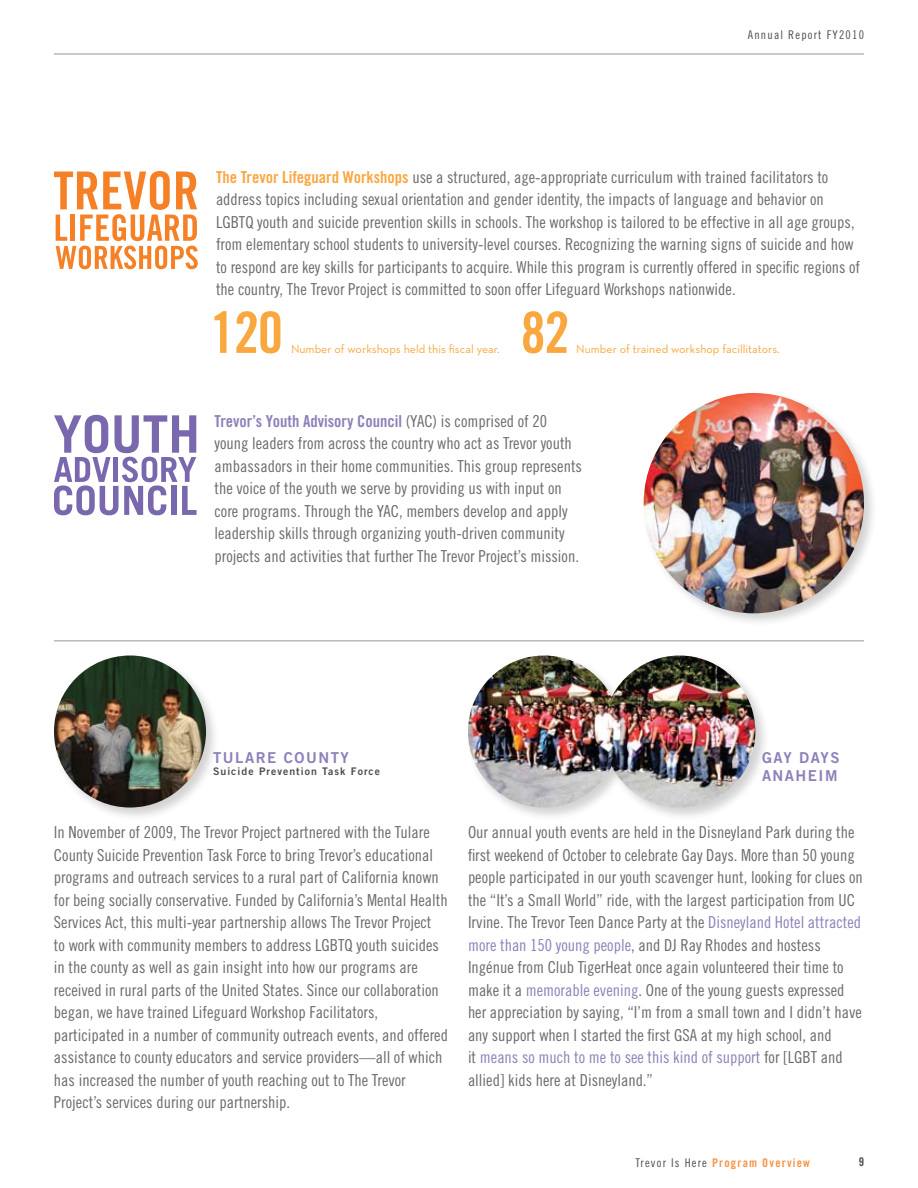
<style>
.page{position:relative;width:918px;height:1188px;background:#fff}
.page>*{position:absolute;margin:0;border:0;box-sizing:border-box;transform-origin:0 0}
.t1{font:57px "Trade Gothic LT Std Bd Cn 20";color:#f9a73f}
.t2{font:16.5px/22.5px "Trade Gothic LT Std Cn 18";color:#696a6c}
.t3{font:16.5px "Trade Gothic LT Std Bd Cn 20";color:#8e7fba}
.t4{font:15px/18px "Trade Gothic LT Std Bd 2";letter-spacing:.1em;color:#8e7fba}
.t5{font:12px "Neutra Text";color:#f9a73f}
.t6{font:12px "Trade Gothic LT Std Bd Cn 20";letter-spacing:.1em;color:#f79346}
.t7{font:12px "Trade Gothic LT Std Cn 18";letter-spacing:.1em;color:#4d4d4f}
.t8{font:12px "Trade Gothic LT Std Bd Cn 20";color:#4d4d4f}
.t9{font:10.5px "Trade Gothic LT Std Bd 2";letter-spacing:.1em;color:#4d4d4f}
.s1{font-family:"Trade Gothic LT Std Bd Cn 20";color:#f9a73f}
.s2{font-family:"Trade Gothic LT Std Cn 18";color:#696a6c}
.s3{color:#8e7fba}
.s4{font-family:"Trade Gothic LT Std Cn 18";color:#4d4d4f}
</style>
<div class="page">
<hr style="left:54px;top:54px;width:810px;height:1px;background:#939598">
<div style="left:641px;top:390px;width:237px;height:237px;background:#231f20;opacity:.2"></div>
<img style="left:644px;top:393px;width:220px;height:220px;border-radius:110px">
<div style="left:51px;top:653px;width:169px;height:168px;background:#231f20;opacity:.2"></div>
<img style="left:54px;top:656px;width:152px;height:152px;border-radius:76px">
<div style="left:601px;top:653px;width:168px;height:168px;background:#231f20;opacity:.2"></div>
<img style="left:603px;top:656px;width:152px;height:152px;border-radius:76px">
<div style="left:465px;top:653px;width:169px;height:168px;background:#231f20;opacity:.2"></div>
<img style="left:468px;top:656px;width:152px;height:152px;border-radius:76px">
<svg style="left:54px;top:171px;width:144px;height:98px"></svg>
<svg style="left:54px;top:415px;width:143px;height:100px"></svg>
<hr style="left:54px;top:640px;width:810px;height:1px;background:#939598">
<p class="t7" style="left:748px;top:27px;width:118px">Annual Report FY2010</p>
<p class="t2" style="left:216px;top:166px;width:646px"><span class="s1">The Trevor Lifeguard Workshops</span> use a structured, age-appropriate curriculum with trained facilitators to address topics including sexual orientation and gender identity, the impacts of language and behavior on LGBTQ youth and suicide prevention skills in schools. The workshop is tailored to be effective in all age groups, from elementary school students to university-level courses. Recognizing the warning signs of suicide and how to respond are key skills for participants to acquire. While this program is currently offered in specific regions of the country, The Trevor Project is committed to soon offer Lifeguard Workshops nationwide.</p>
<h1 class="t1" style="left:210px;top:298px;width:75px">120</h1>
<p class="t5" style="left:291px;top:341px;width:210px">Number of workshops held this fiscal year.</p>
<h1 class="t1" style="left:520px;top:298px;width:51px">82</h1>
<p class="t5" style="left:576px;top:341px;width:205px">Number of trained workshop facillitators.</p>
<p class="t3" style="left:215px;top:411px;width:334px">Trevor’s Youth Advisory Council <span class="s2">(YAC) is comprised of 20</span></p>
<p class="t2" style="left:215px;top:432px;width:369px">young leaders from across the country who act as Trevor youth ambassadors in their home communities. This group represents the voice of the youth we serve by providing us with input on core programs. Through the YAC, members develop and apply leadership skills through organizing youth-driven community projects and activities that further The Trevor Project’s mission.</p>
<p class="t4" style="left:213px;top:748px;width:137px">TULARE COUNTY</p>
<p class="t9" style="left:213px;top:765px;width:169px">Suicide Prevention Task Force</p>
<p class="t4" style="left:762px;top:748px;width:79px">GAY DAYS<br>ANAHEIM</p>
<p class="t2" style="left:54px;top:821px;width:396px">In November of 2009, The Trevor Project partnered with the Tulare County Suicide Prevention Task Force to bring Trevor’s educational programs and outreach services to a rural part of California known for being socially conservative. Funded by California’s Mental Health Services Act, this multi-year partnership allows The Trevor Project<br>to work with community members to address LGBTQ youth suicides in the county as well as gain insight into how our programs are received in rural parts of the United States. Since our collaboration began, we have trained Lifeguard Workshop Facilitators, participated in a number of community outreach events, and offered assistance to county educators and service providers—all of which has increased the number of youth reaching out to The Trevor Project’s services during our partnership.</p>
<p class="t2" style="left:468px;top:821px;width:396px">Our annual youth events are held in the Disneyland Park during the first weekend of October to celebrate Gay Days. More than 50 young people participated in our youth scavenger hunt, looking for clues on the “It’s a Small World” ride, with the largest participation from UC Irvine. The Trevor Teen Dance Party at the <span class="s3">Disneyland Hotel attracted more than 150 young people</span>, and DJ Ray Rhodes and hostess Ingénue from Club TigerHeat once again volunteered their time to make it a <span class="s3">memorable evening</span>. One of the young guests expressed her appreciation by saying, “I’m from a small town and I didn’t have any support when I started the first GSA at my high school, and<br>it <span class="s3">means so much to me to see this kind of support</span> for [LGBT and allied] kids here at Disneyland.”</p>
<p class="t6" style="left:635px;top:1155px;width:176px"><span class="s4">Trevor Is Here</span> Program Overview</p>
<p class="t8" style="left:859px;top:1155px;width:7px">9</p>
</div>
